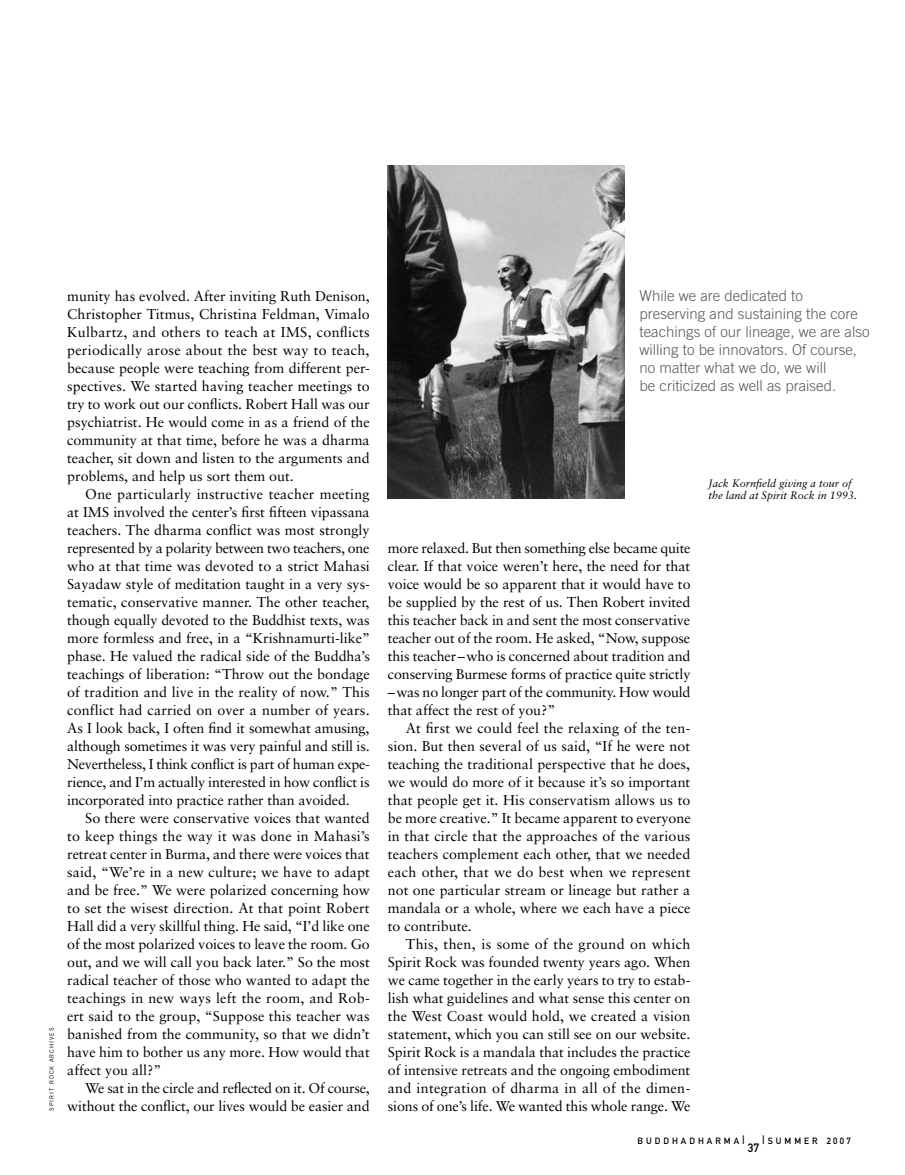
<style>
.page{position:relative;width:905px;height:1175px;background:#fff}
.page>*{position:absolute;margin:0;border:0;box-sizing:border-box;transform-origin:0 0}
.t1{font:300 15px/18px "Trade Gothic";color:#58595b}
.t2{font:14.25px/18px "Sabon";letter-spacing:-.005em;color:#000;text-align:justify}
.t3{font:12px "DIN Mittelschrift";color:#000}
.t4{font:italic 10.8px/12px "Sabon";color:#000}
.t5{font:9px "DIN Mittelschrift";letter-spacing:.335em;color:#000}
.t6{font:6px "Trade Gothic";letter-spacing:.15em;color:#000}
.s1{font-size:12px}
</style>
<div class="page">
<img style="left:388px;top:165px;width:236px;height:333px">
<p class="t6" style="left:48px;top:1111px;width:84px;rotate:-90deg">spiri t rock arc hi ves</p>
<p class="t2" style="left:67px;top:286px;width:304px">munity has evolved. After inviting Ruth Denison, Christopher Titmus, Christina Feldman, Vimalo Kulbartz, and others to teach at IMS, conflicts periodically arose about the best way to teach, because people were teaching from different per&shy;spectives. We started having teacher meetings to try to work out our conflicts. Robert Hall was our psychiatrist. He would come in as a friend of the community at that time, before he was a dharma teacher, sit down and listen to the arguments and problems, and help us sort them out.</p>
<p class="t2" style="left:67px;top:484px;width:304px;text-indent:18px">One particularly instructive teacher meeting at IMS involved the center’s first fifteen vipassana teachers. The dharma conflict was most strongly represented by a polarity between two teachers, one who at that time was devoted to a strict Mahasi Sayadaw style of meditation taught in a very sys&shy;tematic, conservative manner. The other teacher, though equally devoted to the Buddhist texts, was more formless and free, in a “Krishnamurti-like” phase. He valued the radical side of the Buddha’s teachings of liberation: “Throw out the bondage of tradition and live in the reality of now.” This conflict had carried on over a number of years.<br>As I look back, I often find it somewhat amusing, although sometimes it was very painful and still is.<br>Nevertheless, I think conflict is part of human expe&shy;rience, and I’m actually interested in how conflict is incorporated into practice rather than avoided.</p>
<p class="t2" style="left:67px;top:808px;width:304px;text-indent:18px">So there were conservative voices that wanted to keep things the way it was done in Mahasi’s retreat center in Burma, and there were voices that said, “We’re in a new culture; we have to adapt and be free.” We were polarized concerning how to set the wisest direction. At that point Robert Hall did a very skillful thing. He said, “I’d like one of the most polarized voices to leave the room. Go out, and we will call you back later.” So the most radical teacher of those who wanted to adapt the teachings in new ways left the room, and Rob&shy;ert said to the group, “Suppose this teacher was banished from the community, so that we didn’t have him to bother us any more. How would that affect you all?”</p>
<p class="t2" style="left:67px;top:1078px;width:304px;text-align:right">We sat in the circle and reflected on it. Of course, without the conflict, our lives would be easier and</p>
<p class="t1" style="left:639px;top:286px;width:232px">While we are dedicated to preserving and sustaining the core teachings of our lineage, we are also willing to be innovators. Of course, no matter what we do, we will<br>be criticized as well as praised.</p>
<p class="t2" style="left:388px;top:538px;width:304px">more relaxed. But then something else became quite clear. If that voice weren’t here, the need for that voice would be so apparent that it would have to be supplied by the rest of us. Then Robert invited this teacher back in and sent the most conservative teacher out of the room. He asked, “Now, suppose this teacher–who is concerned about tradition and conserving Burmese forms of practice quite strictly –was no longer part of the community. How would that affect the rest of you?”</p>
<p class="t2" style="left:388px;top:718px;width:304px;text-indent:18px">At first we could feel the relaxing of the ten&shy;sion. But then several of us said, “If he were not teaching the traditional perspective that he does, we would do more of it because it’s so important that people get it. His conservatism allows us to be more creative.” It became apparent to everyone in that circle that the approaches of the various teachers complement each other, that we needed each other, that we do best when we represent not one particular stream or lineage but rather a mandala or a whole, where we each have a piece to contribute.</p>
<p class="t2" style="left:388px;top:934px;width:304px;text-indent:18px">This, then, is some of the ground on which Spirit Rock was founded twenty years ago. When we came together in the early years to try to estab&shy;lish what guidelines and what sense this center on the West Coast would hold, we created a vision statement, which you can still see on our website.<br>Spirit Rock is a mandala that includes the practice of intensive retreats and the ongoing embodiment and integration of dharma in all of the dimen&shy;sions of one’s life. We wanted this whole range. We</p>
<p class="t4" style="left:708px;top:477px;width:150px">Jack Kornfield giving a tour of the land at Spirit Rock in 1993.</p>
<p class="t5" style="left:637px;top:1135px;width:109px">BUDDHADHARMA<span class="s1">|</span></p>
<p class="t5" style="left:762px;top:1135px;width:90px"><span class="s1">|</span>SUMMER 2007</p>
<p class="t3" style="left:747px;top:1140px;width:13px">37</p>
</div>
